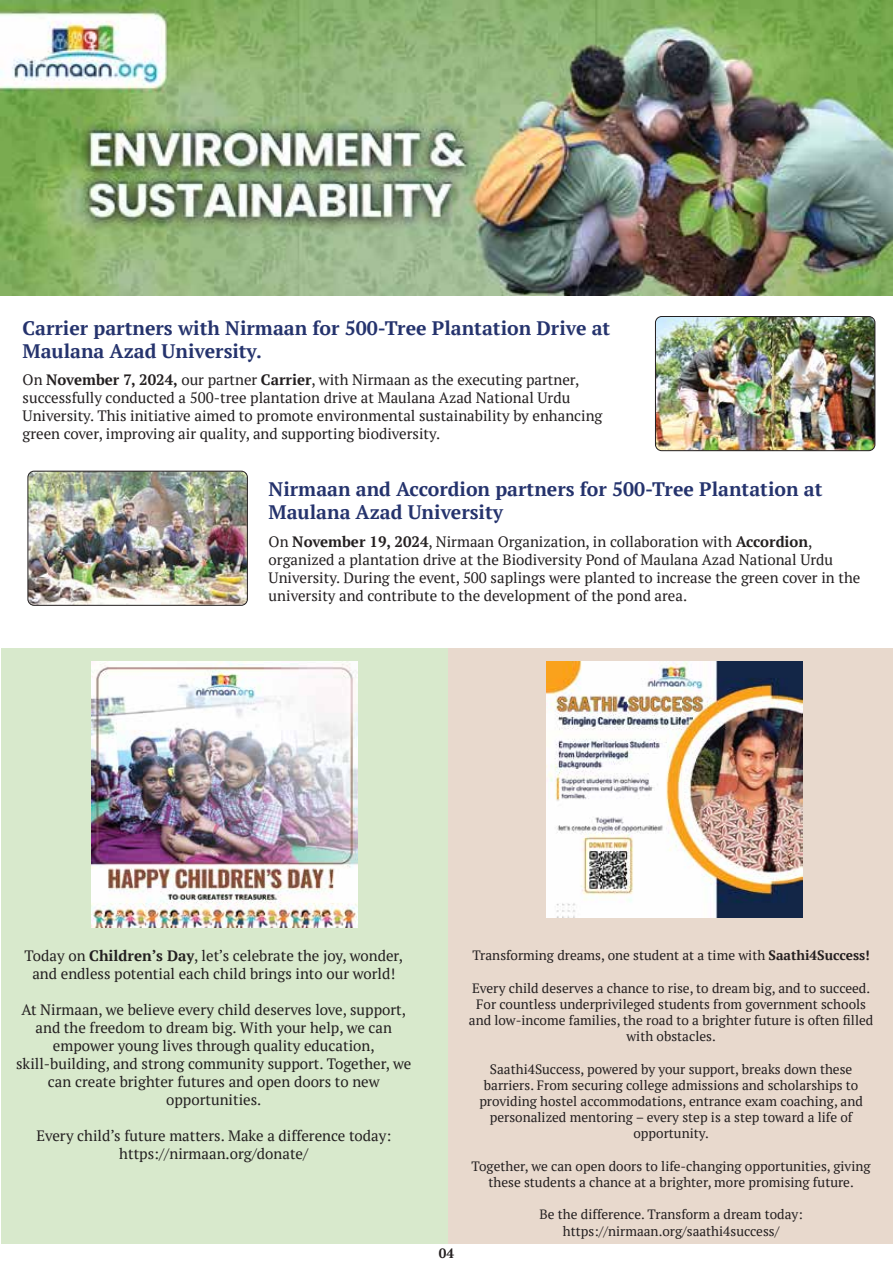
<style>
.page{position:relative;width:893px;height:1263px;background:#fff}
.page>*{position:absolute;margin:0;border:0;box-sizing:border-box;transform-origin:0 0}
.t1{font:700 19.5px/23.4px "PT Serif";color:#25336d}
.t2{font:15px/18px "PT Serif";color:#231f20;text-align:center}
.t3{font:13.5px/16.2px "PT Serif";color:#231f20;text-align:center}
.t4{font:700 13.5px "PT Serif";color:#231f20}
.s1{font-weight:700}
</style>
<div class="page">
<img style="left:0;top:0;width:893px;height:296px">
<img style="left:655px;top:316px;width:220px;height:135px">
<div style="left:655px;top:316px;width:220px;height:135px;border:1px solid #231f20;border-radius:6px"></div>
<img style="left:28px;top:471px;width:218px;height:134px">
<div style="left:28px;top:471px;width:220px;height:135px;border:1px solid #231f20;border-radius:6px"></div>
<div style="left:1px;top:648px;width:447px;height:596px;background:#d8e9cc"></div>
<div style="left:448px;top:648px;width:445px;height:596px;background:#e8d9cd"></div>
<img style="left:92px;top:662px;width:266px;height:266px">
<img style="left:547px;top:662px;width:256px;height:256px">
<h1 class="t1" style="left:23px;top:316px;width:589px">Carrier partners with Nirmaan for 500-Tree Plantation Drive at<br>Maulana Azad University.</h1>
<p class="t2" style="left:23px;top:371px;width:581px;text-align:left">On <span class="s1">November 7, 2024,</span> our partner <span class="s1">Carrier</span>, with Nirmaan as the executing partner, successfully conducted a 500-tree plantation drive at Maulana Azad National Urdu University. This initiative aimed to promote environmental sustainability by enhancing green cover, improving air quality, and supporting biodiversity.</p>
<h1 class="t1" style="left:269px;top:477px;width:555px">Nirmaan and Accordion partners for 500-Tree Plantation at<br>Maulana Azad University</h1>
<p class="t2" style="left:269px;top:532px;width:593px;text-align:left">On <span class="s1">November 19, 2024</span>, Nirmaan Organization, in collaboration with <span class="s1">Accordion</span>, organized a plantation drive at the Biodiversity Pond of Maulana Azad National Urdu University. During the event, 500 saplings were planted to increase the green cover in the university and contribute to the development of the pond area.</p>
<p class="t2" style="left:25px;top:947px;width:380px">Today on <span class="s1">Children’s Day</span>, let’s celebrate the joy, wonder, and endless potential each child brings into our world!</p>
<p class="t2" style="left:16px;top:1001px;width:397px">At Nirmaan, we believe every child deserves love, support, and the freedom to dream big. With your help, we can empower young lives through quality education, skill-building, and strong community support. Together, we can create brighter futures and open doors to new opportunities.</p>
<p class="t2" style="left:36px;top:1127px;width:356px">Every child’s future matters. Make a difference today: https://nirmaan.org/donate/</p>
<p class="t4" style="left:439px;top:1244px;width:17px">04</p>
<p class="t3" style="left:472px;top:947px;width:399px">Transforming dreams, one student at a time with <span class="s1">Saathi4Success!</span></p>
<p class="t3" style="left:469px;top:979px;width:406px">Every child deserves a chance to rise, to dream big, and to succeed.<br>For countless underprivileged students from government schools and low-income families, the road to a brighter future is often filled with obstacles.</p>
<p class="t3" style="left:479px;top:1060px;width:385px">Saathi4Success, powered by your support, breaks down these barriers. From securing college admissions and scholarships to providing hostel accommodations, entrance exam coaching, and personalized mentoring – every step is a step toward a life of opportunity.</p>
<p class="t3" style="left:472px;top:1158px;width:400px">Together, we can open doors to life-changing opportunities, giving these students a chance at a brighter, more promising future.</p>
<p class="t3" style="left:540px;top:1206px;width:265px">Be the difference. Transform a dream today: https://nirmaan.org/saathi4success/</p>
</div>
